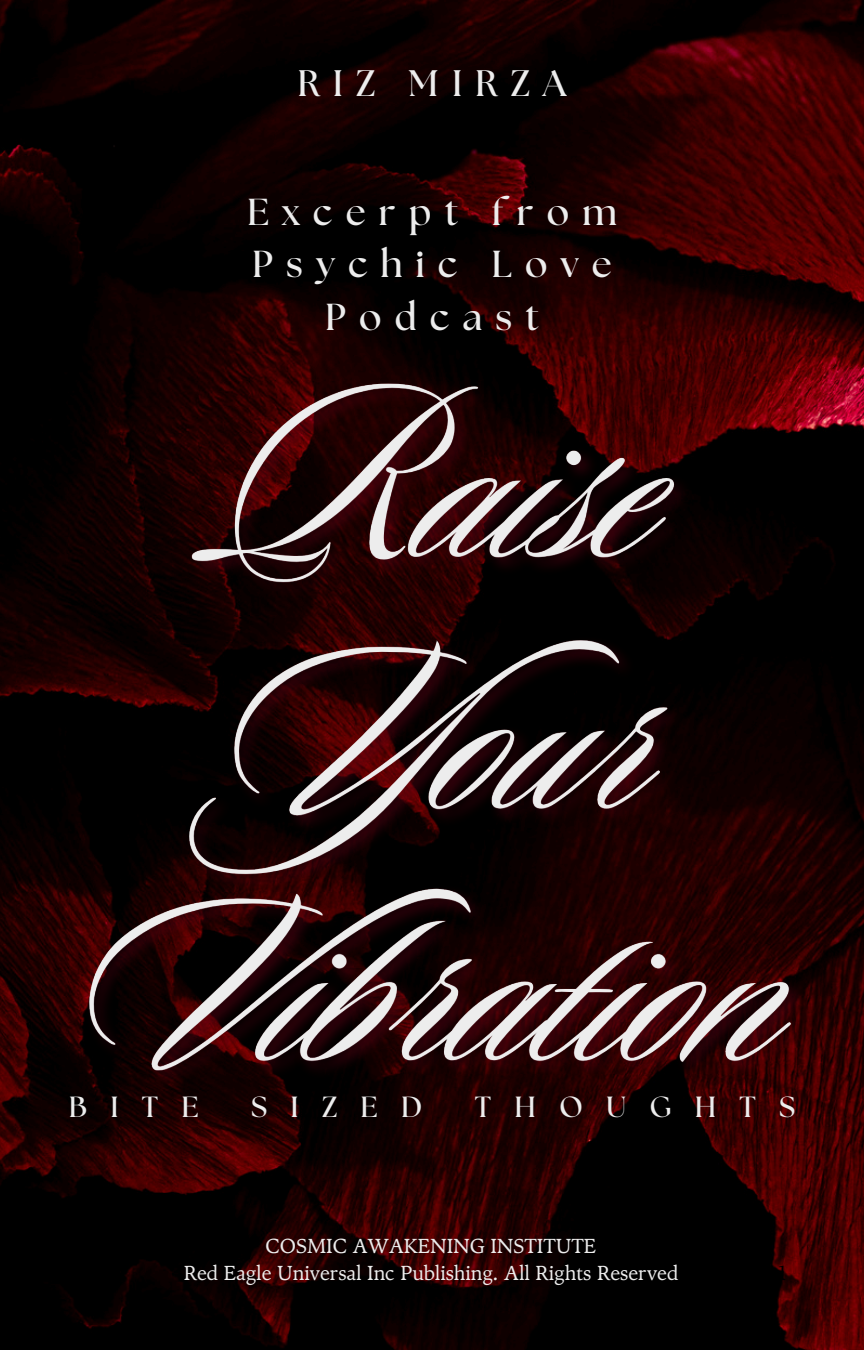
<style>
.page{position:relative;width:864px;height:1350px;background:#fff}
.page>*{position:absolute;margin:0;border:0;box-sizing:border-box;transform-origin:0 0}
.t1{font:700 37.57px/52.2px "The Seasons";letter-spacing:.35em;color:#ededed;text-align:center}
.t2{font:700 36.9px "The Seasons";letter-spacing:.35em;color:#ededed}
.t3{font:700 29.03px "The Seasons";letter-spacing:.8em;color:#ededed}
.t4{font:20.25px "TY Serif";color:#ededed}
.t5{font:20.25px "TY Serif";color:#000}
</style>
<div class="page">
<img style="left:0;top:0;width:864px;height:1350px">
<img style="left:75px;top:345px;width:746px;height:818px">
<h4 class="t2" style="left:297px;top:66px;width:271px">RIZ MIRZA</h4>
<h2 class="t1" style="left:247px;top:188px;width:371px">Excerpt from<br>Psychic Love<br>Podcast</h2>
<h3 class="t3" style="left:69px;top:1094px;width:132px">BITE</h3>
<h3 class="t3" style="left:251px;top:1094px;width:173px">SIZED</h3>
<h3 class="t3" style="left:475px;top:1094px;width:322px">THOUGHTS</h3>
<p class="t4" style="left:266px;top:1234px;width:332px">COSMIC AWAKENING INSTITUTE</p>
<p class="t4" style="left:184px;top:1261px;width:496px">Red Eagle Universal Inc Publishing. All Rights Reserved</p>
<p class="t5" style="left:778px;top:1261px;width:11px">1</p>
</div>
